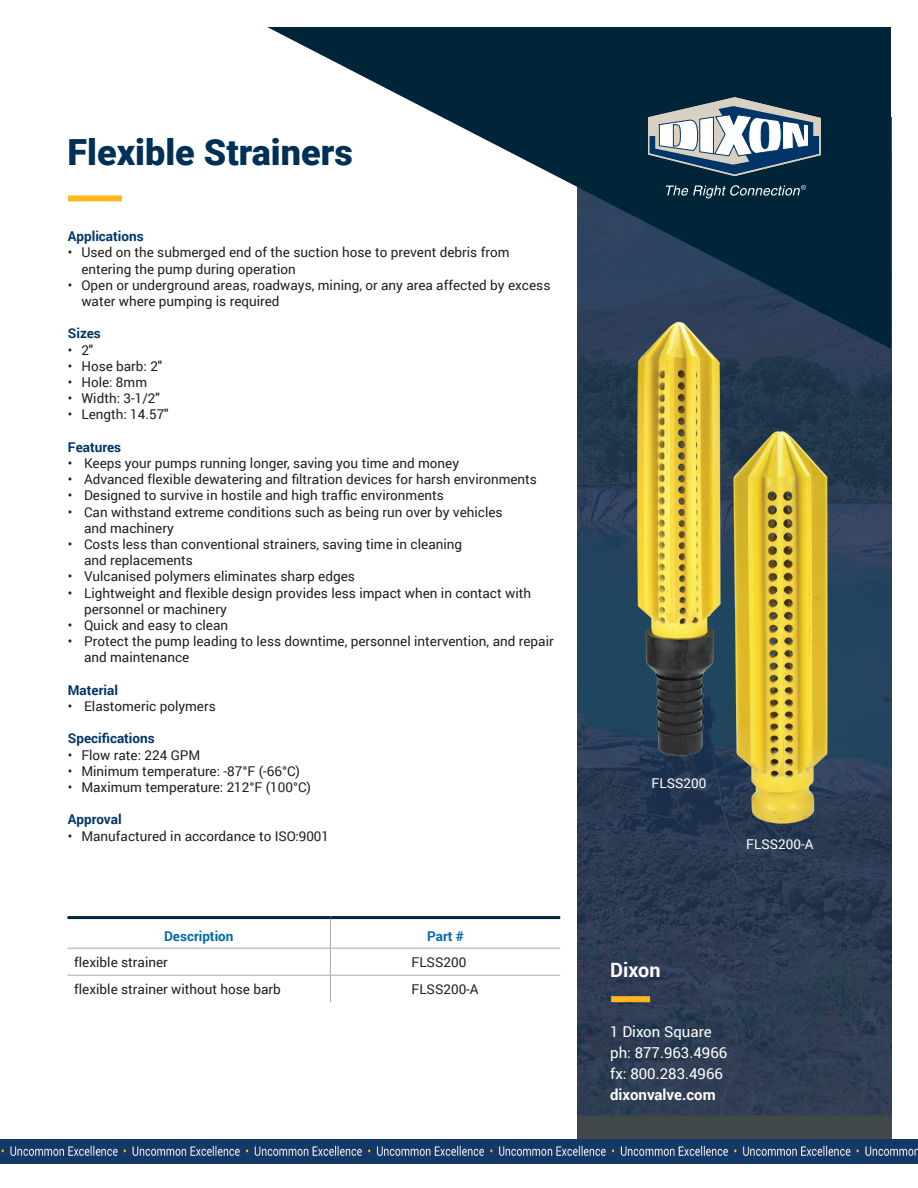
<style>
.page{position:relative;width:918px;height:1188px;background:#fff}
.page>*{position:absolute;margin:0;border:0;box-sizing:border-box;transform-origin:0 0}
.t1{font:900 36px "Roboto";color:#003056}
.t2{font:700 19.8px "Roboto";color:#fff}
.t3{font:15px "Roboto";color:#fff}
.t4{font:700 15px "Roboto";color:#fff}
._2020_Body_Text{font:13.5px/16.2px "Roboto";color:#231f20}
._2020_Table_Body_Tex{font:13.5px "Roboto";color:#231f20}
._2020_Body_Text_Head{font:700 13.5px "Roboto";color:#003667}
._2020_Table_Header{font:700 13.5px "Roboto";color:#006ba7}
._2020_Table_Body_Tex-2{font:13.5px "Roboto";color:#fff}
</style>
<div class="page">
<img style="left:578px;top:349px;width:313px;height:791px">
<svg style="left:267px;top:27px;width:624px;height:322px"></svg>
<div style="left:68px;top:195px;width:54px;height:6px;background:#ffb620"></div>
<div style="left:611px;top:996px;width:39px;height:6px;background:#ffb620"></div>
<svg style="left:648px;top:97px;width:173px;height:79px"></svg>
<svg style="left:666px;top:185px;width:140px;height:13px;background:#385464"></svg>
<img style="left:0;top:1140px;width:503px;height:24px">
<img style="left:503px;top:1140px;width:415px;height:24px">
<hr style="left:68px;top:916px;width:262px;height:3px;background:#002539">
<hr style="left:330px;top:916px;width:230px;height:3px;background:#002539">
<hr style="left:68px;top:948px;width:262px;height:1px;background:#a8a9ad">
<hr style="left:330px;top:948px;width:230px;height:1px;background:#a8a9ad">
<hr style="left:68px;top:975px;width:262px;height:1px;background:#a8a9ad">
<hr style="left:330px;top:975px;width:230px;height:1px;background:#a8a9ad">
<svg style="left:330px;top:919px;width:1px;height:83px"></svg>
<img style="left:631px;top:318px;width:96px;height:441px">
<img style="left:727px;top:425px;width:106px;height:403px">
<p class="t1" style="left:68px;top:127px;width:287px">Flexible Strainers</p>
<p class="_2020_Body_Text_Head" style="left:68px;top:227px;width:77px">Applications</p>
<p class="_2020_Body_Text" style="left:81px;top:244px;width:430px;text-indent:-14px">• Used on the submerged end of the suction hose to prevent debris from entering the pump during operation</p>
<p class="_2020_Body_Text" style="left:81px;top:276px;width:471px;text-indent:-14px">• Open or underground areas, roadways, mining, or any area affected by excess water where pumping is required</p>
<p class="_2020_Body_Text_Head" style="left:68px;top:324px;width:35px">Sizes</p>
<p class="_2020_Body_Text" style="left:68px;top:341px;width:27px">• 2″</p>
<p class="_2020_Body_Text" style="left:68px;top:357px;width:96px">• Hose barb: 2″</p>
<p class="_2020_Body_Text" style="left:68px;top:374px;width:81px">• Hole: 8mm</p>
<p class="_2020_Body_Text" style="left:68px;top:390px;width:94px">• Width: 3-1/2"</p>
<p class="_2020_Body_Text" style="left:68px;top:406px;width:102px">• Length: 14.57″</p>
<p class="_2020_Body_Text_Head" style="left:68px;top:437px;width:55px">Features</p>
<p class="_2020_Body_Text" style="left:68px;top:455px;width:393px">• Keeps your pumps running longer, saving you time and money</p>
<p class="_2020_Body_Text" style="left:68px;top:471px;width:471px">• Advanced flexible dewatering and filtration devices for harsh environments</p>
<p class="_2020_Body_Text" style="left:68px;top:487px;width:378px">• Designed to survive in hostile and high traffic environments</p>
<p class="_2020_Body_Text" style="left:84px;top:503px;width:420px;text-indent:-16px">• Can withstand extreme conditions such as being run over by vehicles and machinery</p>
<p class="_2020_Body_Text" style="left:84px;top:536px;width:380px;text-indent:-16px">• Costs less than conventional strainers, saving time in cleaning and replacements</p>
<p class="_2020_Body_Text" style="left:68px;top:568px;width:289px">• Vulcanised polymers eliminates sharp edges</p>
<p class="_2020_Body_Text" style="left:84px;top:584px;width:449px;text-indent:-16px">• Lightweight and flexible design provides less impact when in contact with personnel or machinery</p>
<p class="_2020_Body_Text" style="left:68px;top:617px;width:162px">• Quick and easy to clean</p>
<p class="_2020_Body_Text" style="left:84px;top:633px;width:471px;text-indent:-16px">• Protect the pump leading to less downtime, personnel intervention, and repair and maintenance</p>
<p class="_2020_Body_Text_Head" style="left:68px;top:680px;width:52px">Material</p>
<p class="_2020_Body_Text" style="left:68px;top:698px;width:149px">• Elastomeric polymers</p>
<p class="_2020_Body_Text_Head" style="left:68px;top:729px;width:88px">Specifications</p>
<p class="_2020_Body_Text" style="left:68px;top:746px;width:134px">• Flow rate: 224 GPM</p>
<p class="_2020_Body_Text" style="left:68px;top:762px;width:234px">• Minimum temperature: -87°F (-66°C)</p>
<p class="_2020_Body_Text" style="left:68px;top:779px;width:245px">• Maximum temperature: 212°F (100°C)</p>
<p class="_2020_Body_Text_Head" style="left:68px;top:810px;width:55px">Approval</p>
<p class="_2020_Body_Text" style="left:68px;top:827px;width:263px">• Manufactured in accordance to ISO:9001</p>
<p class="_2020_Table_Header" style="left:164px;top:926px;width:71px">Description</p>
<p class="_2020_Table_Header" style="left:427px;top:926px;width:38px">Part #</p>
<p class="_2020_Table_Body_Tex" style="left:74px;top:953px;width:95px">flexible strainer</p>
<p class="_2020_Table_Body_Tex" style="left:411px;top:953px;width:56px">FLSS200</p>
<p class="_2020_Table_Body_Tex" style="left:74px;top:980px;width:208px">flexible strainer without hose barb</p>
<p class="_2020_Table_Body_Tex" style="left:411px;top:980px;width:69px">FLSS200-A</p>
<p class="_2020_Table_Body_Tex-2" style="left:652px;top:774px;width:56px">FLSS200</p>
<p class="_2020_Table_Body_Tex-2" style="left:746px;top:834px;width:69px">FLSS200-A</p>
<p class="t2" style="left:610px;top:956px;width:52px">Dixon</p>
<p class="t3" style="left:610px;top:1021px;width:103px">1 Dixon Square</p>
<p class="t3" style="left:610px;top:1042px;width:119px">ph: 877.963.4966</p>
<p class="t3" style="left:610px;top:1063px;width:114px">fx: 800.283.4966</p>
<p class="t4" style="left:610px;top:1084px;width:107px">dixonvalve.com</p>
</div>
